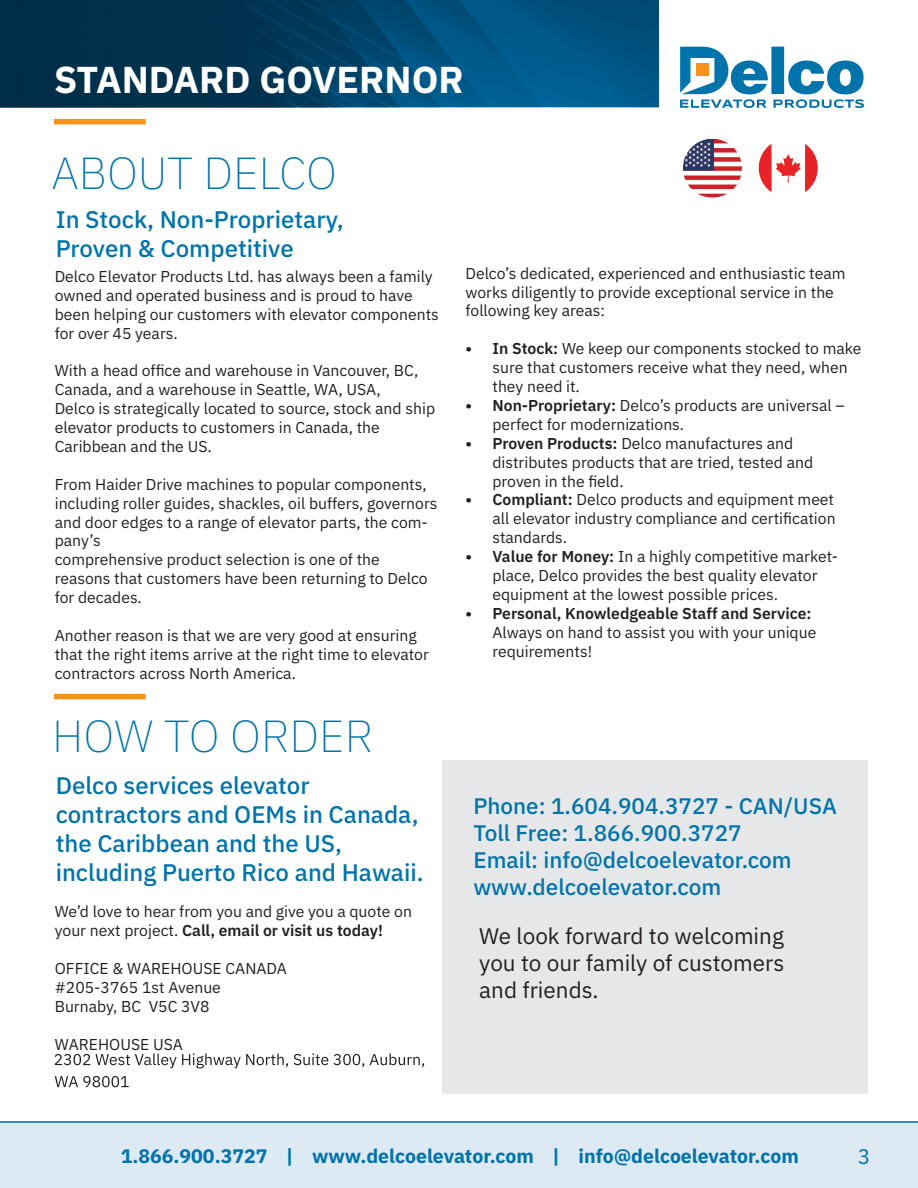
<style>
.page{position:relative;width:918px;height:1188px;background:#fff}
.page>*{position:absolute;margin:0;border:0;box-sizing:border-box;transform-origin:0 0}
.Product_title{font:200 45px "IBM Plex Sans";color:#0073ab}
.t1{font:700 37.5px "IBM Plex Sans";color:#fff}
.Paragraph_Style_1{font:500 24px/28.8px "IBM Plex Sans";color:#0073ab}
.Paragraph_Style_1-2{font:500 22.5px "IBM Plex Sans";color:#0073ab}
.D_Text{font:22.5px/27px "IBM Plex Sans";color:#231f20;text-align:justify}
.t2{font:21px "IBM Plex Sans";color:#0073ab}
.t3{font:700 19.5px "IBM Plex Sans";color:#0073ab}
.D_Text-2{font:15.75px/18.9px "IBM Plex Sans";color:#231f20}
.s1{font-weight:600}
</style>
<div class="page">
<svg style="left:680px;top:47px;width:184px;height:61px"></svg>
<div style="left:54px;top:119px;width:92px;height:5px;background:#f7931d"></div>
<div style="left:0;top:1121px;width:918px;height:67px;background:#ddeaf4"></div>
<hr style="left:0;top:1121px;width:918px;height:2px;background:#0073ab">
<div style="left:443px;top:760px;width:425px;height:334px;background:#e6e7e8"></div>
<svg style="left:0;top:0;width:659px;height:107px;background:#004267"></svg>
<img style="left:683px;top:139px;width:135px;height:59px">
<div style="left:54px;top:694px;width:92px;height:5px;background:#f7931d"></div>
<svg style="left:55px;top:1053px;width:369px;height:15px"></svg>
<svg style="left:55px;top:1076px;width:74px;height:11px"></svg>
<h2 class="t1" style="left:54px;top:51px;width:411px">STANDARD GOVERNOR</h2>
<p class="Product_title" style="left:51px;top:139px;width:287px">ABOUT DELCO</p>
<p class="Paragraph_Style_1" style="left:56px;top:203px;width:290px">In Stock, Non-Proprietary,</p>
<p class="Paragraph_Style_1" style="left:56px;top:232px;width:240px">Proven &amp; Competitive</p>
<p class="D_Text-2" style="left:55px;top:266px;width:386px">Delco Elevator Products Ltd. has always been a family owned and operated business and is proud to have been helping our customers with elevator components for over 45 years.</p>
<p class="D_Text-2" style="left:55px;top:360px;width:365px">With a head office and warehouse in Vancouver, BC,<br>Canada, and a warehouse in Seattle, WA, USA,</p>
<p class="D_Text-2" style="left:55px;top:398px;width:382px">Delco is strategically located to source, stock and ship</p>
<p class="D_Text-2" style="left:55px;top:417px;width:327px">elevator products to customers in Canada, the</p>
<p class="D_Text-2" style="left:55px;top:436px;width:159px">Caribbean and the US.</p>
<p class="D_Text-2" style="left:55px;top:473px;width:384px">From Haider Drive machines to popular components, including roller guides, shackles, oil buffers, governors and door edges to a range of elevator parts, the com&shy;pany’s<br>comprehensive product selection is one of the</p>
<p class="D_Text-2" style="left:55px;top:568px;width:374px">reasons that customers have been returning to Delco for decades.</p>
<p class="D_Text-2" style="left:55px;top:625px;width:376px">Another reason is that we are very good at ensuring that the right items arrive at the right time to elevator contractors across North America.</p>
<p class="Product_title" style="left:52px;top:702px;width:323px">HOW TO ORDER</p>
<p class="Paragraph_Style_1" style="left:56px;top:769px;width:255px">Delco services elevator</p>
<p class="Paragraph_Style_1" style="left:56px;top:798px;width:364px">contractors and OEMs in Canada, the Caribbean and the US,</p>
<p class="Paragraph_Style_1" style="left:56px;top:856px;width:366px">including Puerto Rico and Hawaii.</p>
<p class="D_Text-2" style="left:55px;top:901px;width:359px">We’d love to hear from you and give you a quote on your next project. <span class="s1">Call, email or visit us today!</span></p>
<p class="D_Text-2" style="left:55px;top:958px;width:234px">OFFICE &amp; WAREHOUSE CANADA</p>
<p class="D_Text-2" style="left:55px;top:977px;width:168px">#205-3765 1st Avenue</p>
<p class="D_Text-2" style="left:55px;top:995px;width:156px">Burnaby, BC V5C 3V8</p>
<p class="D_Text-2" style="left:55px;top:1033px;width:130px">WAREHOUSE USA</p>
<p class="D_Text-2" style="left:465px;top:262px;width:382px">Delco’s dedicated, experienced and enthusiastic team works diligently to provide exceptional service in the following key areas:</p>
<p class="D_Text-2" style="left:492px;top:338px;width:371px;text-indent:-27px"><span class="s1">• In Stock:</span> We keep our components stocked to make sure that customers receive what they need, when they need it.</p>
<p class="D_Text-2" style="left:492px;top:395px;width:354px;text-indent:-27px"><span class="s1">• Non-Proprietary:</span> Delco’s products are universal – perfect for modernizations.</p>
<p class="D_Text-2" style="left:492px;top:432px;width:322px;text-indent:-27px"><span class="s1">• Proven Products:</span> Delco manufactures and distributes products that are tried, tested and proven in the field.</p>
<p class="D_Text-2" style="left:492px;top:489px;width:345px;text-align:justify;text-indent:-27px"><span class="s1">• Compliant:</span> Delco products and equipment meet all elevator industry compliance and certification standards.</p>
<p class="D_Text-2" style="left:492px;top:546px;width:347px;text-indent:-27px"><span class="s1">• Value for Money:</span> In a highly competitive market&shy;place, Delco provides the best quality elevator equipment at the lowest possible prices.</p>
<p class="D_Text-2" style="left:492px;top:603px;width:325px;text-indent:-27px"><span class="s1">• Personal, Knowledgeable Staff and Service:<br></span>Always on hand to assist you with your unique requirements!</p>
<p class="Paragraph_Style_1-2" style="left:473px;top:789px;width:365px">Phone: 1.604.904.3727 - CAN/USA</p>
<p class="Paragraph_Style_1-2" style="left:473px;top:816px;width:270px">Toll Free: 1.866.900.3727</p>
<p class="Paragraph_Style_1-2" style="left:473px;top:843px;width:320px">Email: info@delcoelevator.com</p>
<p class="Paragraph_Style_1-2" style="left:473px;top:870px;width:250px">www.delcoelevator.com</p>
<p class="D_Text" style="left:479px;top:921px;width:307px">We look forward to welcoming you to our family of customers and friends.</p>
<p class="t3" style="left:121px;top:1141px;width:680px">1.866.900.3727 | www.delcoelevator.com | info@delcoelevator.com</p>
<h3 class="t2" style="left:858px;top:1140px;width:14px">3</h3>
</div>
